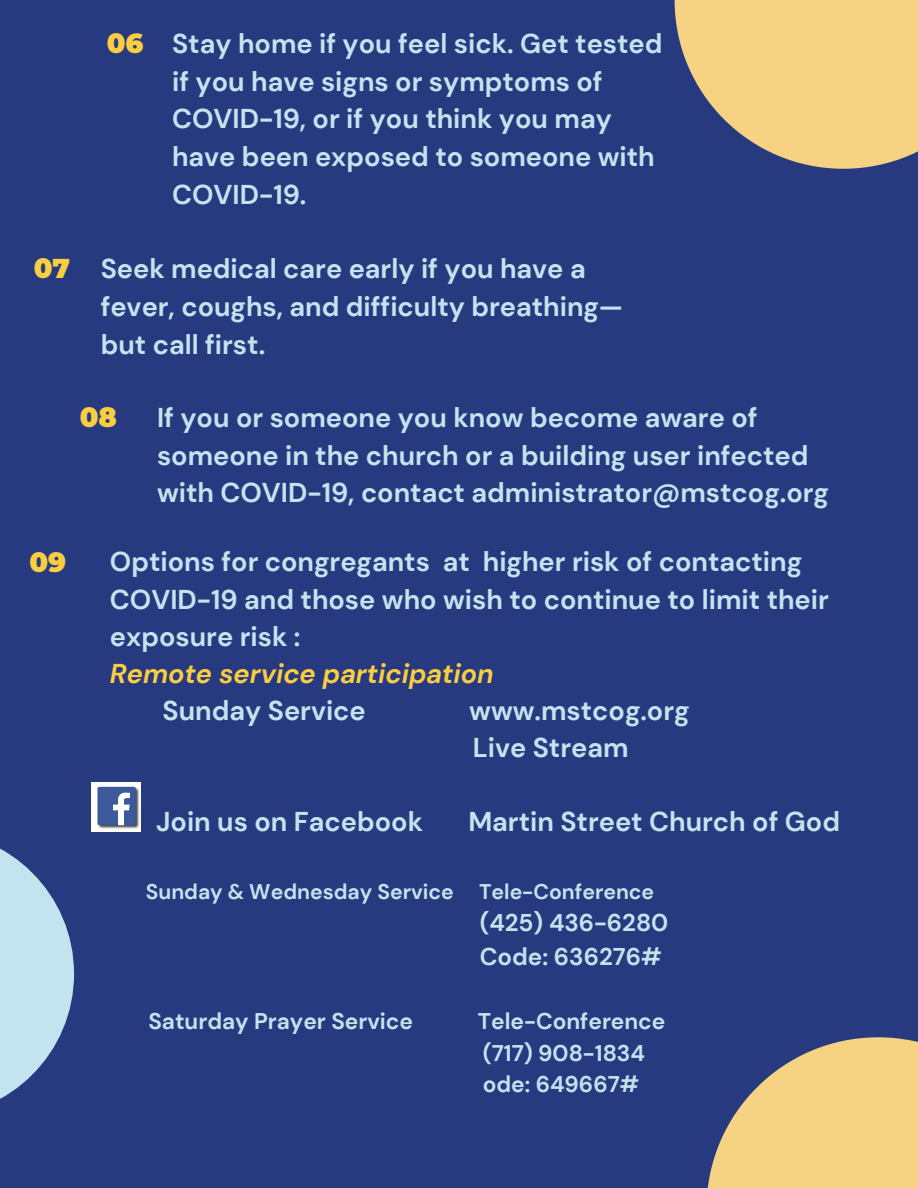
<style>
.page{position:relative;width:918px;height:1188px;background:#283a7f}
.page>*{position:absolute;margin:0;border:0;box-sizing:border-box;transform-origin:0 0}
.t1{font:700 27.15px/37.8px "DM Sans";color:#c1e4ee}
.t2{font:italic 700 27.15px "DM Sans";color:#f9ce42}
.t3{font:900 27.15px "Montserrat";color:#f9ce42}
.t4{font:700 24.15px "DM Sans";color:#c1e4ee}
.t5{font:700 22.65px "DM Sans";color:#c1e4ee}
.t6{font:700 21.15px "DM Sans";color:#c1e4ee}
</style>
<div class="page">
<svg style="left:675px;top:0;width:243px;height:169px"></svg>
<svg style="left:707px;top:1037px;width:211px;height:151px"></svg>
<svg style="left:0;top:848px;width:74px;height:251px"></svg>
<img style="left:92px;top:783px;width:48px;height:48px">
<p class="t3" style="left:107px;top:27px;width:38px">06</p>
<p class="t1" style="left:172px;top:25px;width:492px">Stay home if you feel sick. Get tested if you have signs or symptoms of<br>COVID-19, or if you think you may have been exposed to someone with<br>COVID-19.</p>
<p class="t3" style="left:34px;top:252px;width:38px">07</p>
<p class="t1" style="left:101px;top:250px;width:523px">Seek medical care early if you have a fever, coughs, and difficulty breathing— but call first.</p>
<p class="t3" style="left:80px;top:401px;width:39px">08</p>
<p class="t1" style="left:157px;top:399px;width:673px">If you or someone you know become aware of someone in the church or a building user infected with COVID-19, contact administrator@mstcog.org</p>
<p class="t3" style="left:29px;top:545px;width:38px">09</p>
<p class="t1" style="left:110px;top:544px;width:720px;line-height:37.2px">Options for congregants at higher risk of contacting<br>COVID-19 and those who wish to continue to limit their exposure risk :</p>
<p class="t2" style="left:110px;top:656px;width:385px">Remote service participation</p>
<p class="t1" style="left:163px;top:692px;width:205px">Sunday Service</p>
<p class="t1" style="left:469px;top:692px;width:222px">www.mstcog.org</p>
<p class="t1" style="left:473px;top:729px;width:157px">Live Stream</p>
<p class="t1" style="left:156px;top:803px;width:269px">Join us on Facebook</p>
<p class="t1" style="left:468px;top:803px;width:373px">Martin Street Church of God</p>
<p class="t6" style="left:146px;top:878px;width:510px">Sunday &amp; Wednesday Service Tele-Conference</p>
<p class="t4" style="left:480px;top:907px;width:190px">(425) 436-6280</p>
<p class="t4" style="left:480px;top:941px;width:184px">Code: 636276#</p>
<p class="t5" style="left:148px;top:1007px;width:266px">Saturday Prayer Service</p>
<p class="t5" style="left:478px;top:1007px;width:189px">Tele-Conference</p>
<p class="t5" style="left:483px;top:1038px;width:164px">(717) 908-1834</p>
<p class="t5" style="left:483px;top:1070px;width:158px">ode: 649667#</p>
</div>
